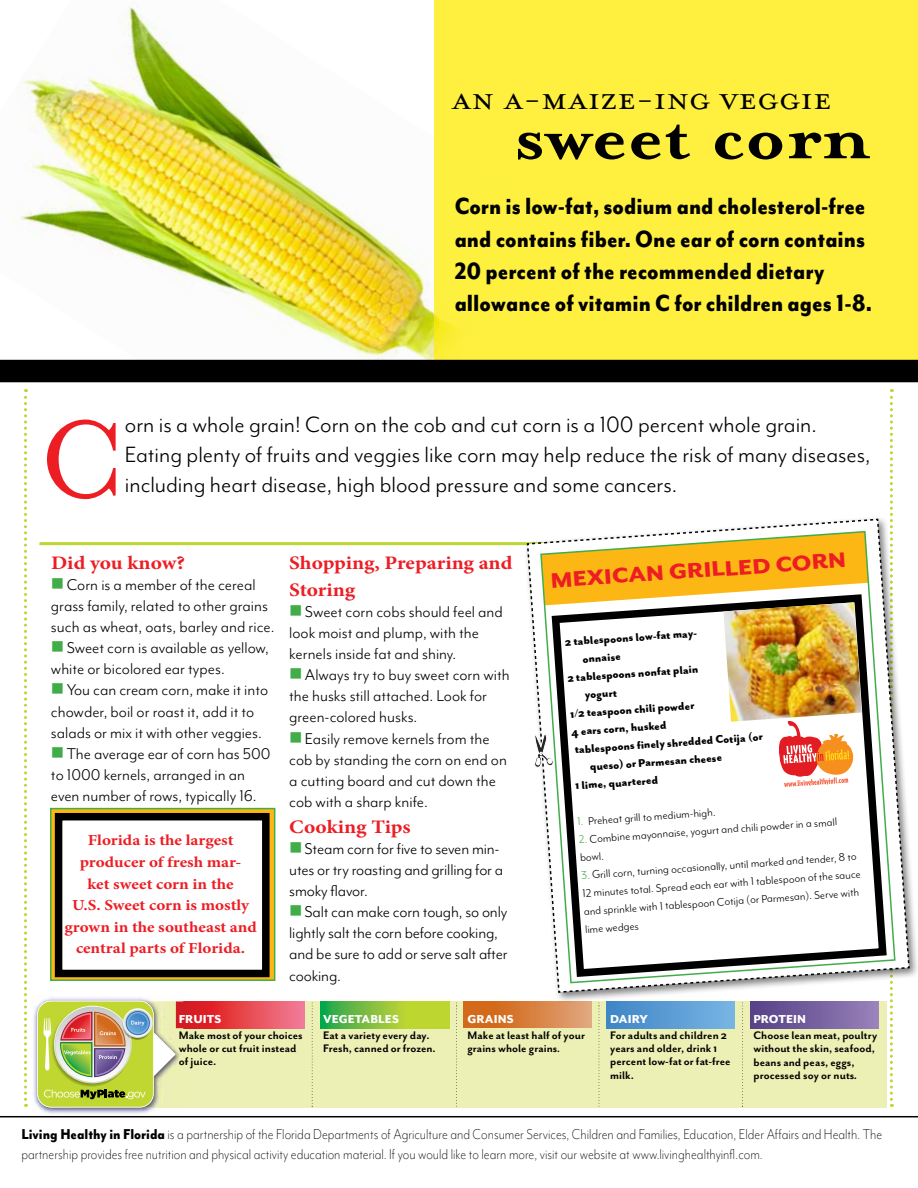
<style>
.page{position:relative;width:918px;height:1188px;background:#fff}
.page>*{position:absolute;margin:0;border:0;box-sizing:border-box;transform-origin:0 0}
.t1{font:125.55px "Mrs Eaves Small Caps";color:#ed1d24}
.t2{font:700 73.2px "Mrs Eaves";color:#000;scale:1.14 1}
.t3{font:34.2px "Mrs Eaves Small Caps";color:#000;scale:1.14 1}
.t4{font:800 27px/32.4px "Mr Eaves Mod OT";color:#000;scale:.9 1}
.t5{font:25.5px/30px "Mr Eaves Mod OT";color:#000}
.t6{font:800 24.3px "Mr Eaves San OT";color:#ed1d24;scale:1.12 1}
.t7{font:700 19.2px/27px "Minion Pro";letter-spacing:-.005em;color:#ed1d24;scale:1.12 1}
.t8{font:18px/21px "Mr Eaves Mod OT";color:#000}
.t9{font:300 16.5px/19.8px "Mr Eaves Mod OT";color:#000;scale:.9 1}
.t10{font:700 15.3px/21.6px "Minion Pro";color:#ed1d24;text-align:center;scale:1.12 1}
.t11{font:800 13.2px "Mr Eaves Mod OT";letter-spacing:.01em;color:#fff}
.t12{font:12.75px/18px "Mr Eaves Mod OT";color:#000}
.t13{font:800 12.75px "Mr Eaves San OT";color:#000}
.t14{font:700 12.6px/13.4px "Mr Eaves San OT";letter-spacing:.005em;color:#000}
.s1{color:#41ad49}
.s2{font-family:"Mr Eaves Mod OT"}
.s3{font-weight:800}
</style>
<div class="page">
<img style="left:0;top:7px;width:434px;height:353px">
<div style="left:434px;top:0;width:484px;height:361px;background:#fff040"></div>
<div style="left:0;top:360px;width:918px;height:22px;background:#000"></div>
<hr style="left:39px;top:542px;width:836px;height:3px;background:#bdd630">
<hr style="left:0;top:1116px;width:918px;height:1px;background:#000">
<div style="left:70px;top:1001px;width:817px;height:107px;background:#edf0b5"></div>
<svg style="left:183px;top:1001px;width:121px;height:27px;background:#e54550"></svg>
<svg style="left:320px;top:1001px;width:129px;height:28px;background:#88c43b"></svg>
<svg style="left:464px;top:1001px;width:62px;height:27px;background:#d36d21"></svg>
<img style="left:32px;top:996px;width:124px;height:119px">
<img style="left:37px;top:1001px;width:146px;height:106px">
<svg style="left:312px;top:1003px;width:1px;height:104px"></svg>
<svg style="left:456px;top:1003px;width:1px;height:104px"></svg>
<svg style="left:24px;top:389px;width:3px;height:718px"></svg>
<div style="left:524px;top:516px;width:394px;height:488px;background:#000;opacity:.5"></div>
<svg style="left:526px;top:389px;width:384px;height:718px"></svg>
<svg style="left:50px;top:808px;width:225px;height:173px;background:#c0af23"></svg>
<div style="left:59px;top:817px;width:207px;height:156px;background:#fff"></div>
<div style="left:55px;top:813px;width:215px;height:164px;border:8px solid #000"></div>
<h3 class="t3" style="left:451px;top:80px;width:335px">an a-maize-ing veggie</h3>
<h2 class="t2" style="left:514px;top:94px;width:314px">sweet corn</h2>
<h3 class="t4" style="left:455px;top:190px;width:465px">Corn is low-fat, sodium and cholesterol-free and contains fiber. One ear of corn contains 20 percent of the recommended dietary allowance of vitamin C for children ages 1-8.</h3>
<h1 class="t1" style="left:38px;top:392px;width:88px">C</h1>
<h3 class="t5" style="left:125px;top:410px;width:747px">orn is a whole grain! Corn on the cob and cut corn is a 100 percent whole grain.<br>Eating plenty of fruits and veggies like corn may help reduce the risk of many diseases, including heart disease, high blood pressure and some cancers.</h3>
<p class="t7" style="left:51px;top:550px;width:121px">Did you know?</p>
<p class="t8" style="left:67px;top:575px;width:190px">Corn is a member of the cereal</p>
<p class="t8" style="left:51px;top:596px;width:219px">grass family, related to other grains</p>
<p class="t8" style="left:51px;top:617px;width:225px">such as wheat, oats, barley and rice.</p>
<p class="t8" style="left:67px;top:638px;width:204px">Sweet corn is available as yellow,</p>
<p class="t8" style="left:51px;top:659px;width:175px">white or bicolored ear types.</p>
<p class="t8" style="left:67px;top:680px;width:203px">You can cream corn, make it into</p>
<p class="t8" style="left:51px;top:701px;width:205px">chowder, boil or roast it, add it to</p>
<p class="t8" style="left:51px;top:722px;width:212px">salads or mix it with other veggies.</p>
<p class="t8" style="left:67px;top:743px;width:205px">The average ear of corn has 500</p>
<p class="t8" style="left:51px;top:764px;width:196px">to 1000 kernels, arranged in an</p>
<p class="t8" style="left:51px;top:785px;width:207px">even number of rows, typically 16.</p>
<p class="t10" style="left:64px;top:830px;width:173px">Florida is the largest producer of fresh mar-<br>ket sweet corn in the<br>U.S. Sweet corn is mostly grown in the southeast and central parts of Florida.</p>
<p class="t7" style="left:289px;top:550px;width:201px">Shopping, Preparing and<br>Storing</p>
<p class="t8" style="left:289px;top:602px;width:215px;text-indent:16px">Sweet corn cobs should feel and look moist and plump, with the kernels inside fat and shiny.</p>
<p class="t8" style="left:289px;top:665px;width:222px;text-indent:16px">Always try to buy sweet corn with the husks still attached. Look for green-colored husks.</p>
<p class="t8" style="left:289px;top:728px;width:219px;text-indent:16px">Easily remove kernels from the cob by standing the corn on end on a cutting board and cut down the cob with a sharp knife.</p>
<p class="t7" style="left:289px;top:814px;width:110px">Cooking Tips</p>
<p class="t8" style="left:289px;top:839px;width:215px;text-indent:15px">Steam corn for five to seven min&shy;utes or try roasting and grilling for a smoky flavor.</p>
<p class="t8" style="left:289px;top:902px;width:220px;text-indent:15px">Salt can make corn tough, so only lightly salt the corn before cooking, and be sure to add or serve salt after cooking.</p>
<h3 class="t6" style="left:550px;top:567px;width:266px;rotate:-4deg">Mexican Gr illed Cor n</h3>
<p class="t13" style="left:565px;top:635px;width:136px;rotate:-4deg">2 tab les p oons low- f atmay-</p>
<p class="t13" style="left:582px;top:652px;width:41px;rotate:-4deg">onnais e</p>
<p class="t13" style="left:567px;top:671px;width:135px;rotate:-4deg">2 tab les p oons nonf atp lain</p>
<p class="t13" style="left:585px;top:688px;width:37px;rotate:-4deg">yog ur t</p>
<p class="t13" style="left:570px;top:707px;width:126px;rotate:-4deg">1 /2 teas p oon chili p owder</p>
<p class="t13" style="left:571px;top:725px;width:99px;rotate:-4deg">4 ear s cor n, hus ked</p>
<p class="t13" style="left:574px;top:743px;width:190px;rotate:-4deg">tablespoons fi nely shredded Cotija (or</p>
<p class="t13" style="left:590px;top:760px;width:135px;rotate:-4deg">queso) or Parmesan cheese</p>
<p class="t13" style="left:575px;top:779px;width:87px;rotate:-4deg">1 lime, quartered</p>
<p class="t12" style="left:577px;top:813px;width:140px;rotate:-4deg"><span class="s1">1.</span> Preheat grill to medium-high.</p>
<p class="t12" style="left:578px;top:831px;width:260px;rotate:-4deg"><span class="s1">2.</span> Combine mayonnaise, yogurt and chili powder in a small bowl.</p>
<p class="t12" style="left:581px;top:867px;width:280px;rotate:-4deg"><span class="s1">3.</span> Grill corn, turning occasionally, until marked and tender, 8 to 12 minutes total. Spread each ear with 1 tablespoon of the sauce and sprinkle with 1 tablespoon Cotija (or Parmesan). Serve with lime wedges</p>
<p class="t11" style="left:179px;top:1011px;width:44px">FRUITS</p>
<p class="t14" style="left:179px;top:1029px;width:125px">Make most of your choices whole or cut fruit instead of juice.</p>
<p class="t11" style="left:323px;top:1012px;width:77px">VEGETABLES</p>
<p class="t14" style="left:323px;top:1029px;width:114px">Eat a variety every day.<br>Fresh, canned or frozen.</p>
<p class="t11" style="left:467px;top:1011px;width:48px">GRAINS</p>
<p class="t14" style="left:467px;top:1029px;width:119px">Make at least half of your grains whole grains<span class="s2">.</span></p>
<p class="t11" style="left:610px;top:1011px;width:39px">DAIRY</p>
<p class="t14" style="left:610px;top:1029px;width:122px">For adults and children 2 years and older, drink 1 percent low-fat or fat-free milk.</p>
<p class="t11" style="left:753px;top:1012px;width:54px">PROTEIN</p>
<p class="t14" style="left:753px;top:1029px;width:125px">Choose lean meat, poultry without the skin, seafood, beans and peas, eggs, processed soy or nuts.</p>
<p class="t9" style="left:22px;top:1124px;width:958px"><span class="s3">Living Healthy in Florida</span> is a partnership of the Florida Departments of Agriculture and Consumer Services, Children and Families, Education, Elder Affairs and Health. The partnership provides free nutrition and physical activity education material. If you would like to learn more, visit our website at www.livinghealthyinfl.com.</p>
</div>
